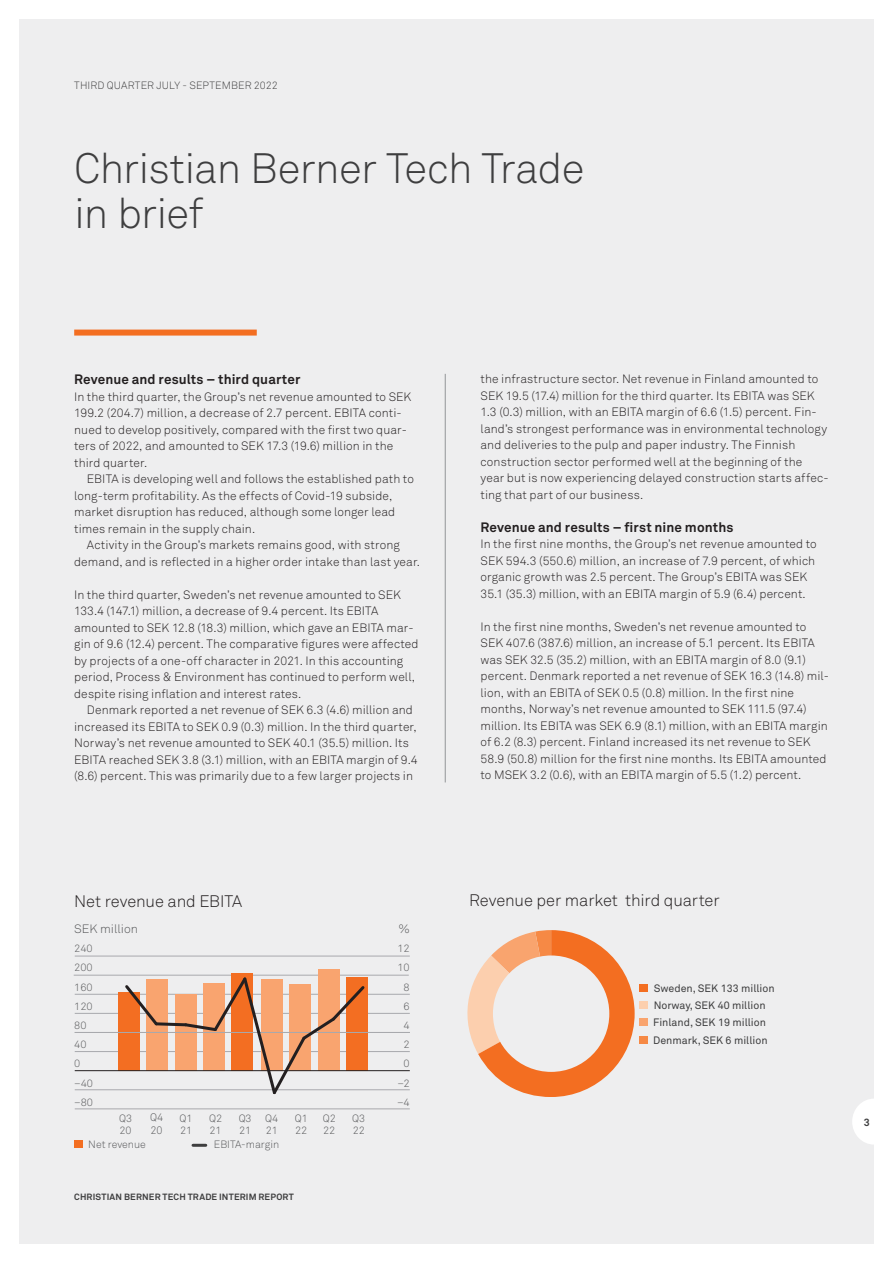
<style>
.page{position:relative;width:893px;height:1263px;background:#fff}
.page>*{position:absolute;margin:0;border:0;box-sizing:border-box;transform-origin:0 0}
.F_07_Huvudrubrik{font:42px/45px "Akkurat Light Pro";letter-spacing:-.015em;color:#3e3e3f}
.F_17_T_RUBRIK{font:16.5px "Akkurat Light Pro";letter-spacing:-.005em;color:#231f20}
.F_03_Mell_1{font:700 13.5px "Akkurat Pro";letter-spacing:.01em;color:#231f20}
.F_01_Bröd_u_indrag{font:12px/16.5px "Akkurat Light Pro";letter-spacing:.005em;color:#231f20}
.F_02_Bröd_m_indrag{font:12px/16.5px "Akkurat Light Pro";letter-spacing:.01em;color:#231f20}
.t1{font:12px "Akkurat Light Pro";letter-spacing:-.005em;color:#57585a}
.t2{font:10.8px/13px "Akkurat Light Pro";color:#57585a}
.t3{font:10.65px "Akkurat Pro";color:#3e3e3f}
.t4{font:10.5px/19.2px "Akkurat Light Pro";color:#57585a}
.t5{font:10.5px "Akkurat Light Pro";letter-spacing:.005em;color:#3e3e3f}
.t6{font:700 10.5px "Akkurat Pro";color:#3e3e3f}
.t7{font:700 9px "Akkurat Pro";letter-spacing:.02em;color:#3e3e3f}
</style>
<div class="page">
<div style="left:19px;top:19px;width:855px;height:1225px;background:#eeeeef"></div>
<svg style="left:852px;top:1099px;width:22px;height:45px"></svg>
<div style="left:74px;top:330px;width:183px;height:6px;background:#f36e21"></div>
<hr style="left:445px;top:374px;width:1px;height:408px;background:#939598">
<hr style="left:75px;top:956px;width:335px;height:1px;background:#a8a9ad">
<hr style="left:74px;top:975px;width:335px;height:1px;background:#a8a9ad">
<hr style="left:75px;top:1013px;width:335px;height:1px;background:#a8a9ad">
<hr style="left:75px;top:994px;width:335px;height:1px;background:#a8a9ad">
<hr style="left:75px;top:1051px;width:335px;height:1px;background:#a8a9ad">
<hr style="left:75px;top:1089px;width:335px;height:1px;background:#a8a9ad">
<svg style="left:193px;top:1144px;width:13px;height:3px"></svg>
<div style="left:74px;top:1141px;width:8px;height:7px;background:#f36e21"></div>
<div style="left:118px;top:992px;width:21px;height:78px;background:#f36e22"></div>
<div style="left:319px;top:969px;width:21px;height:101px;background:#f9a46f"></div>
<div style="left:232px;top:973px;width:21px;height:97px;background:#f36e22"></div>
<div style="left:347px;top:977px;width:21px;height:93px;background:#f36e22"></div>
<hr style="left:75px;top:1108px;width:335px;height:1px;background:#a8a9ad">
<hr style="left:75px;top:1032px;width:335px;height:1px;background:#a8a9ad">
<svg style="left:122px;top:975px;width:245px;height:120px"></svg>
<hr style="left:75px;top:1070px;width:335px;height:1px;background:#231f20">
<svg style="left:467px;top:930px;width:168px;height:167px"></svg>
<div style="left:639px;top:984px;width:9px;height:8px;background:#f36e21"></div>
<div style="left:639px;top:1018px;width:9px;height:8px;background:#f9a46e"></div>
<div style="left:639px;top:1001px;width:9px;height:8px;background:#fccfae"></div>
<div style="left:639px;top:1036px;width:9px;height:7px;background:#f68945"></div>
<p class="t5" style="left:74px;top:79px;width:205px">THIRD QUARTER JULY - SEPTEMBER 2022</p>
<p class="F_07_Huvudrubrik" style="left:74px;top:147px;width:512px">Christian Berner Tech Trade in brief</p>
<p class="F_03_Mell_1" style="left:74px;top:371px;width:228px">Revenue and results – third quarter</p>
<p class="F_01_Bröd_u_indrag" style="left:74px;top:389px;width:339px">In the third quarter, the Group’s net revenue amounted to SEK 199.2 (204.7) million, a decrease of 2.7 percent. EBITA conti&shy;nued to develop positively, compared with the first two quar&shy;ters of 2022, and amounted to SEK 17.3 (19.6) million in the third quarter.</p>
<p class="F_02_Bröd_m_indrag" style="left:74px;top:471px;width:341px;text-indent:13px">EBITA is developing well and follows the established path to long-term profitability. As the effects of Covid-19 subside, market disruption has reduced, although some longer lead times remain in the supply chain.</p>
<p class="F_02_Bröd_m_indrag" style="left:74px;top:537px;width:347px;text-indent:13px">Activity in the Group’s markets remains good, with strong demand, and is reflected in a higher order intake than last year.</p>
<p class="F_01_Bröd_u_indrag" style="left:74px;top:587px;width:346px">In the third quarter, Sweden’s net revenue amounted to SEK 133.4 (147.1) million, a decrease of 9.4 percent. Its EBITA amounted to SEK 12.8 (18.3) million, which gave an EBITA mar&shy;gin of 9.6 (12.4) percent. The comparative figures were affected by projects of a one-off character in 2021. In this accounting period, Process &amp; Environment has continued to perform well, despite rising inflation and interest rates.</p>
<p class="F_02_Bröd_m_indrag" style="left:74px;top:702px;width:345px;text-indent:13px">Denmark reported a net revenue of SEK 6.3 (4.6) million and increased its EBITA to SEK 0.9 (0.3) million. In the third quarter, Norway’s net revenue amounted to SEK 40.1 (35.5) million. Its EBITA reached SEK 3.8 (3.1) million, with an EBITA margin of 9.4 (8.6) percent. This was primarily due to a few larger projects in</p>
<p class="F_17_T_RUBRIK" style="left:74px;top:891px;width:170px">Net revenue and EBITA</p>
<p class="t4" style="left:74px;top:939px;width:20px">240</p>
<p class="t1" style="left:74px;top:922px;width:65px">SEK million</p>
<p class="t4" style="left:74px;top:958px;width:20px">200<br>160<br>120<br>80<br>40<br>0</p>
<p class="t4" style="left:74px;top:1093px;width:20px">–80</p>
<p class="t4" style="left:74px;top:1073px;width:20px">–40</p>
<p class="t2" style="left:150px;top:1111px;width:14px">Q4<br>20</p>
<p class="t4" style="left:180px;top:1112px;width:14px;line-height:12.6px">Q1<br>21</p>
<p class="t4" style="left:209px;top:1112px;width:14px;line-height:12.6px">Q2<br>21</p>
<p class="t4" style="left:265px;top:1112px;width:14px;line-height:12.6px">Q4<br>21</p>
<p class="t4" style="left:323px;top:1112px;width:14px;line-height:12.6px">Q2<br>22</p>
<p class="t4" style="left:119px;top:1112px;width:14px;line-height:12.6px">Q3<br>20</p>
<p class="t4" style="left:352px;top:1112px;width:14px;line-height:12.6px">Q3<br>22</p>
<p class="t4" style="left:239px;top:1112px;width:14px;line-height:12.6px">Q3<br>21</p>
<p class="t4" style="left:295px;top:1112px;width:14px;line-height:12.6px">Q1<br>22</p>
<p class="t4" style="left:88px;top:1135px;width:59px">Net revenue</p>
<p class="t4" style="left:214px;top:1135px;width:67px">EBITA-margin</p>
<p class="t7" style="left:74px;top:1191px;width:221px">CHRISTIAN BERNER TECH TRADE INTERIM REPORT</p>
<p class="t1" style="left:398px;top:922px;width:13px">%</p>
<p class="t4" style="left:398px;top:939px;width:14px;text-align:center">12<br>10<br>8<br>6<br>4</p>
<p class="t4" style="left:404px;top:1035px;width:8px">2</p>
<p class="t4" style="left:404px;top:1054px;width:8px">0</p>
<p class="t4" style="left:398px;top:1073px;width:14px">–2</p>
<p class="t4" style="left:397px;top:1093px;width:14px">–4</p>
<p class="F_02_Bröd_m_indrag" style="left:480px;top:371px;width:350px">the infrastructure sector. Net revenue in Finland amounted to SEK 19.5 (17.4) million for the third quarter. Its EBITA was SEK 1.3 (0.3) million, with an EBITA margin of 6.6 (1.5) percent. Fin&shy;land’s strongest performance was in environmental technology and deliveries to the pulp and paper industry. The Finnish construction sector performed well at the beginning of the year but is now experiencing delayed construction starts affec&shy;ting that part of our business.</p>
<p class="F_03_Mell_1" style="left:480px;top:519px;width:255px">Revenue and results – first nine months</p>
<p class="F_01_Bröd_u_indrag" style="left:480px;top:536px;width:338px">In the first nine months, the Group’s net revenue amounted to SEK 594.3 (550.6) million, an increase of 7.9 percent, of which organic growth was 2.5 percent. The Group’s EBITA was SEK 35.1 (35.3) million, with an EBITA margin of 5.9 (6.4) percent.</p>
<p class="F_01_Bröd_u_indrag" style="left:480px;top:618px;width:350px">In the first nine months, Sweden’s net revenue amounted to SEK 407.6 (387.6) million, an increase of 5.1 percent. Its EBITA was SEK 32.5 (35.2) million, with an EBITA margin of 8.0 (9.1) percent. Denmark reported a net revenue of SEK 16.3 (14.8) mil&shy;lion, with an EBITA of SEK 0.5 (0.8) million. In the first nine months, Norway’s net revenue amounted to SEK 111.5 (97.4) million. Its EBITA was SEK 6.9 (8.1) million, with an EBITA margin of 6.2 (8.3) percent. Finland increased its net revenue to SEK 58.9 (50.8) million for the first nine months. Its EBITA amounted to MSEK 3.2 (0.6), with an EBITA margin of 5.5 (1.2) percent.</p>
<p class="F_17_T_RUBRIK" style="left:469px;top:890px;width:252px">Revenue per market third quarter</p>
<p class="t3" style="left:654px;top:982px;width:122px">Sweden, SEK 133 million</p>
<p class="t3" style="left:653px;top:1016px;width:114px">Finland, SEK 19 million</p>
<p class="t3" style="left:654px;top:999px;width:113px">Norway, SEK 40 million</p>
<p class="t3" style="left:653px;top:1033px;width:116px">Denmark, SEK 6 million</p>
<p class="t6" style="left:864px;top:1116px;width:7px">3</p>
</div>
